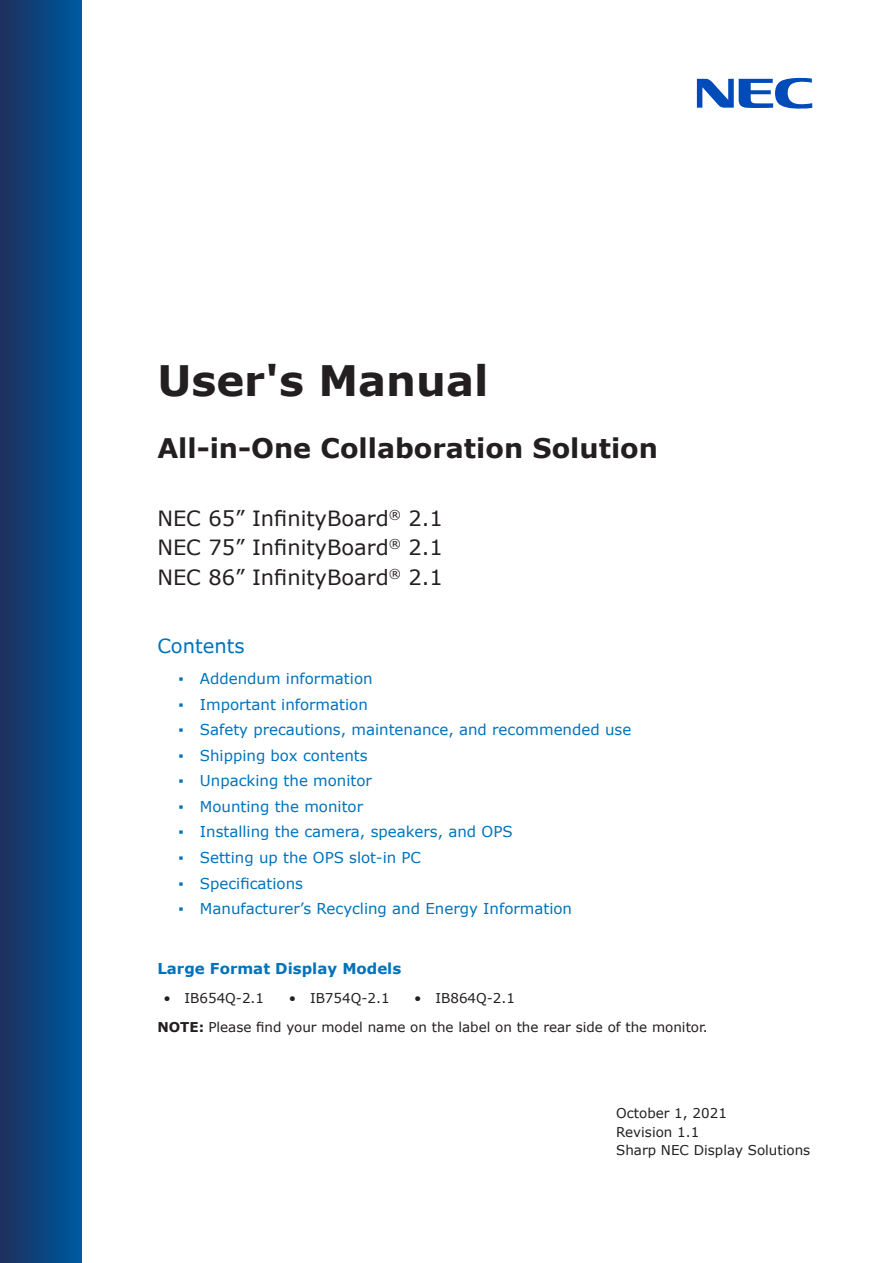
<style>
.page{position:relative;width:893px;height:1263px;background:#fff}
.page>*{position:absolute;margin:0;border:0;box-sizing:border-box;transform-origin:0 0}
.t1{font:700 42px "Verdana";color:#231f20}
.Subtitle{font:700 27px "Verdana";color:#231f20}
.Subtitle_Model_List{font:21px "Verdana";color:#231f20}
.Head_3{font:19.5px "Verdana Pro";color:#0072bc}
.t2{font:15px "Verdana";color:#0072bc}
.Head_6{font:700 15px "Verdana";color:#0072bc}
.Body__No_Space{font:13.5px "Verdana";color:#231f20}
.s1{font-weight:700}
</style>
<div class="page">
<div style="left:0;top:0;width:81px;height:1263px;background:linear-gradient(to right,#1f2f5d,#0059a0)"></div>
<svg style="left:697px;top:78px;width:115px;height:31px"></svg>
<p class="t1" style="left:157px;top:351px;width:333px">User's Manual</p>
<p class="Subtitle" style="left:157px;top:429px;width:502px">All-in-One Collaboration Solution</p>
<p class="Subtitle_Model_List" style="left:157px;top:503px;width:287px">NEC 65” InfinityBoard<sup>®</sup> 2.1</p>
<p class="Subtitle_Model_List" style="left:157px;top:533px;width:287px">NEC 75” InfinityBoard<sup>®</sup> 2.1</p>
<p class="Subtitle_Model_List" style="left:157px;top:562px;width:287px">NEC 86” InfinityBoard<sup>®</sup> 2.1</p>
<p class="Head_3" style="left:157px;top:634px;width:89px">Contents</p>
<p class="t2" style="left:179px;top:668px;width:195px">▪ Addendum information</p>
<p class="t2" style="left:179px;top:694px;width:191px">▪ Important information</p>
<p class="t2" style="left:179px;top:719px;width:454px">▪ Safety precautions, maintenance, and recommended use</p>
<p class="t2" style="left:179px;top:745px;width:190px">▪ Shipping box contents</p>
<p class="t2" style="left:179px;top:770px;width:195px">▪ Unpacking the monitor</p>
<p class="t2" style="left:179px;top:796px;width:186px">▪ Mounting the monitor</p>
<p class="t2" style="left:179px;top:822px;width:336px">▪ Installing the camera, speakers, and OPS</p>
<p class="t2" style="left:179px;top:847px;width:244px">▪ Setting up the OPS slot-in PC</p>
<p class="t2" style="left:179px;top:873px;width:126px">▪ Specifications</p>
<p class="t2" style="left:179px;top:898px;width:395px">▪ Manufacturer’s Recycling and Energy Information</p>
<p class="Head_6" style="left:157px;top:958px;width:245px">Large Format Display Models</p>
<p class="Body__No_Space" style="left:163px;top:989px;width:102px">• IB654Q-2.1</p>
<p class="Body__No_Space" style="left:289px;top:989px;width:102px">• IB754Q-2.1</p>
<p class="Body__No_Space" style="left:414px;top:989px;width:102px">• IB864Q-2.1</p>
<p class="Body__No_Space" style="left:157px;top:1018px;width:552px"><span class="s1">NOTE:</span> Please find your model name on the label on the rear side of the monitor.</p>
<p class="Body__No_Space" style="left:616px;top:1104px;width:112px">October 1, 2021</p>
<p class="Body__No_Space" style="left:616px;top:1122px;width:85px">Revision 1.1</p>
<p class="Body__No_Space" style="left:616px;top:1141px;width:196px">Sharp NEC Display Solutions</p>
</div>
